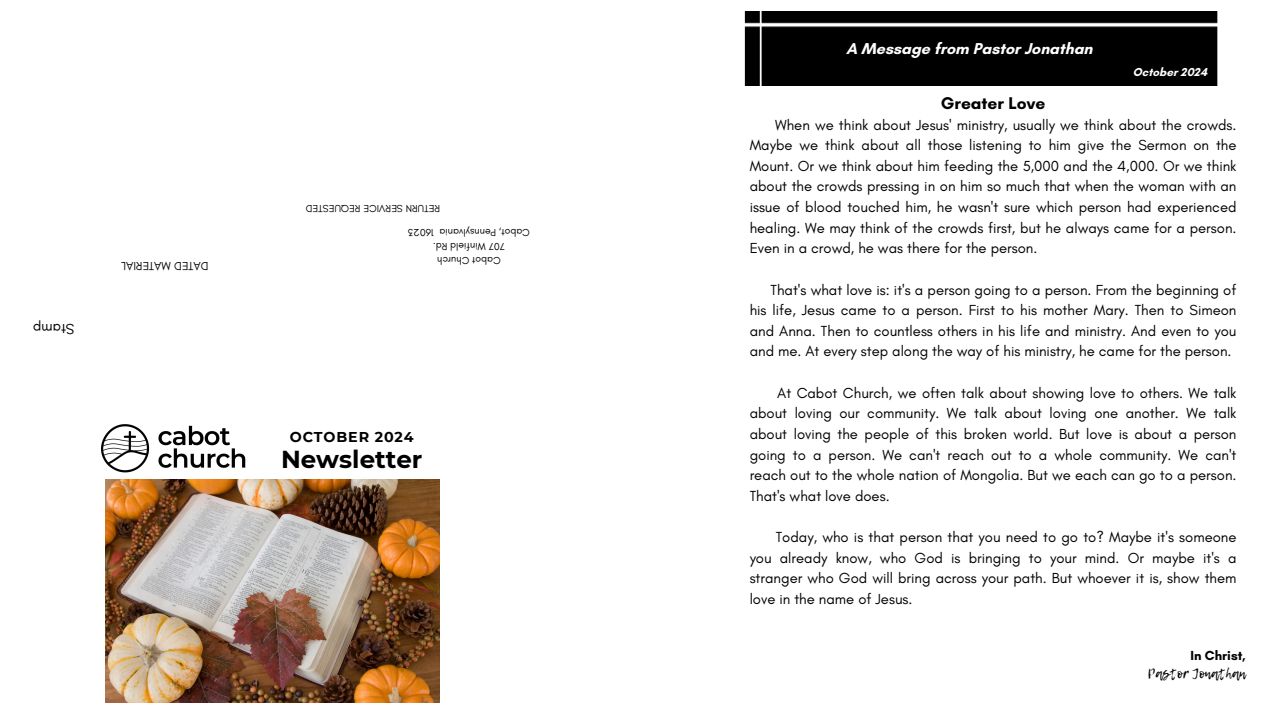
<style>
.page{position:relative;width:1281px;height:720px;background:#fff}
.page>*{position:absolute;margin:0;border:0;box-sizing:border-box;transform-origin:0 0}
.t1{font:700 24.5px "Montserrat";color:#000}
.t2{font:700 17.38px "Glacial Indifference";color:#000}
.t3{font:700 16px "Glacial Indifference";color:#fff}
.t4{font:14.88px/20.6px "Glacial Indifference";color:#000;text-align:justify}
.t5{font:700 14.25px "Montserrat";letter-spacing:.06em;color:#000}
.t6{font:13.38px/17.8px "Lemon Tuesday";color:#000;text-align:right}
.t7{font:11.88px "Glacial Indifference";color:#000}
.t8{font:700 11.75px "Glacial Indifference";color:#fff}
.t9{font:10.38px "Glacial Indifference";color:#000}
.s1{font-family:"Glacial Indifference";font-weight:700}
</style>
<div class="page">
<img style="left:745px;top:12px;width:473px;height:73px">
<img style="left:102px;top:424px;width:144px;height:49px">
<img style="left:106px;top:479px;width:334px;height:224px">
<p class="t4" style="left:75px;top:339px;width:43px;rotate:-180deg">matS p</p>
<h4 class="t7" style="left:209px;top:274px;width:89px;rotate:-180deg">D A DET M A A I RET L</h4>
<h1 class="t9" style="left:440px;top:215px;width:136px;rotate:-180deg">UTER NR VRES C I E QER U DETSE</h1>
<h2 class="t9" style="left:434px;top:239px;width:27px;rotate:-180deg">206 1 3</h2>
<h2 class="t9" style="left:530px;top:239px;width:92px;rotate:-180deg">C a i nav l y snneP, t oba</h2>
<p class="t9" style="left:505px;top:253px;width:73px;rotate:-180deg">707 W dlei fni . dR</p>
<p class="t9" style="left:501px;top:267px;width:65px;rotate:-180deg">C Ct oba hc r uh</p>
<p class="t5" style="left:290px;top:428px;width:125px">OCTOBER 2024</p>
<h3 class="t1" style="left:281px;top:444px;width:143px">Newsletter</h3>
<p class="t3" style="left:846px;top:39px;width:248px">A Message from Pastor Jonathan</p>
<p class="t8" style="left:1133px;top:65px;width:76px">October 2024</p>
<h3 class="t2" style="left:941px;top:92px;width:106px">Greater Love</h3>
<h3 class="t4" style="left:749px;top:114px;width:488px;text-indent:25px">When we think about Jesus' ministry, usually we think about the crowds.<br>Maybe we think about all those listening to him give the Sermon on the Mount. Or we think about him feeding the 5,000 and the 4,000. Or we think about the crowds pressing in on him so much that when the woman with an issue of blood touched him, he wasn't sure which person had experienced healing. We may think of the crowds first, but he always came for a person.<br>Even in a crowd, he was there for the person.</h3>
<h3 class="t4" style="left:749px;top:279px;width:488px;text-indent:21px">That's what love is: it's a person going to a person. From the beginning of his life, Jesus came to a person. First to his mother Mary. Then to Simeon and Anna. Then to countless others in his life and ministry. And even to you and me. At every step along the way of his ministry, he came for the person.</h3>
<h3 class="t4" style="left:749px;top:382px;width:488px;text-indent:28px">At Cabot Church, we often talk about showing love to others. We talk about loving our community. We talk about loving one another. We talk about loving the people of this broken world. But love is about a person going to a person. We can't reach out to a whole community. We can't reach out to the whole nation of Mongolia. But we each can go to a person.<br>That's what love does.</h3>
<h5 class="t4" style="left:749px;top:527px;width:488px;text-indent:26px">Today, who is that person that you need to go to? Maybe it's someone you already know, who God is bringing to your mind. Or maybe it's a stranger who God will bring across your path. But whoever it is, show them love in the name of Jesus.</h5>
<p class="t6" style="left:1148px;top:646px;width:99px"><span class="s1">In Christ,<br></span>Pastor Jonathan</p>
</div>
